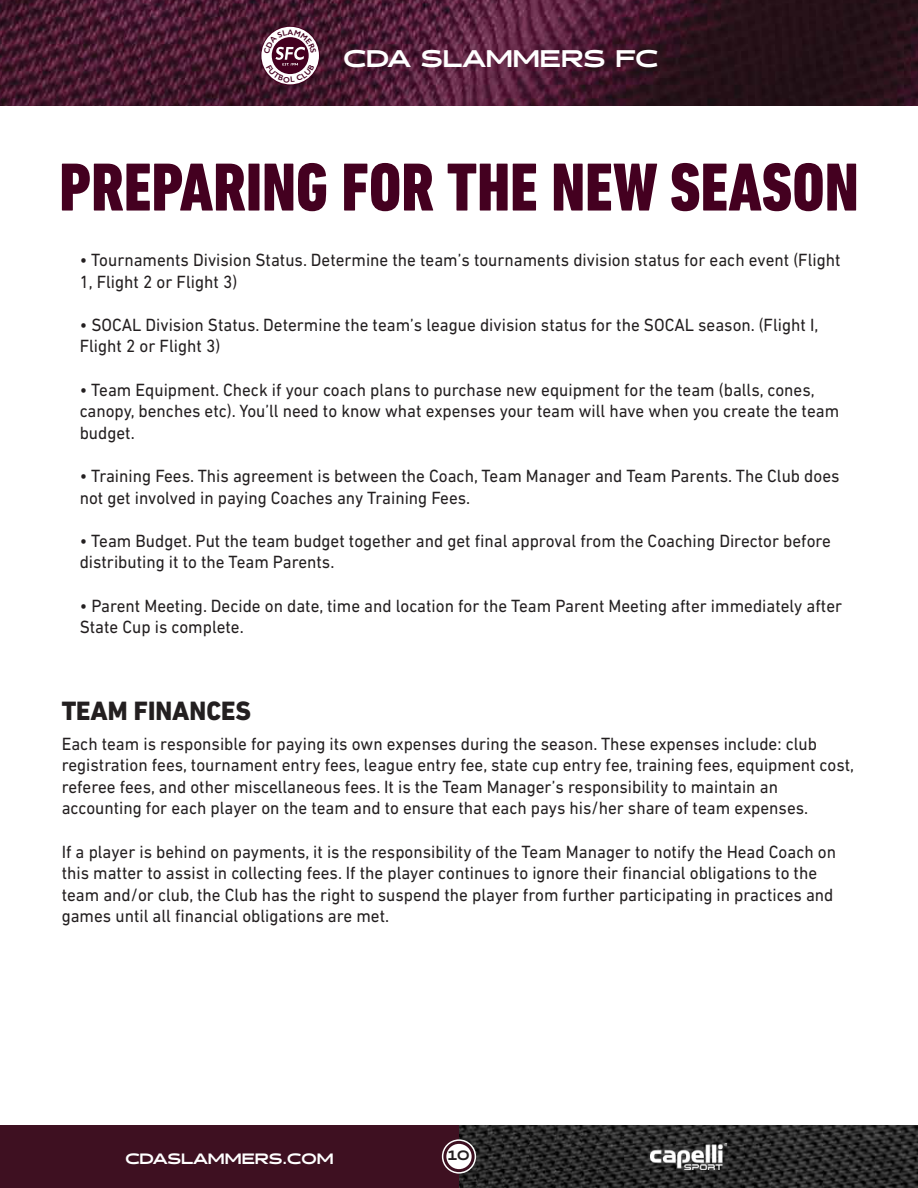
<style>
.page{position:relative;width:918px;height:1188px;background:#fff}
.page>*{position:absolute;margin:0;border:0;box-sizing:border-box;transform-origin:0 0}
.t1{font:800 condensed 69px "DIN Next LT Pro";color:#440020}
.t2{font:800 27px "DIN Next LT Pro";color:#231f20;scale:.95 1}
.t3{font:900 24px "Halogen";color:#fff}
.t4{font:18px/21.6px "DIN Next LT Pro";color:#231f20;scale:.95 1}
.t5{font:900 15px "Halogen";color:#fff}
.t6{font:900 13.5px "Halogen";color:#231f20}
</style>
<div class="page">
<img style="left:0;top:0;width:918px;height:106px">
<div style="left:0;top:1125px;width:459px;height:63px;background:#3e1021"></div>
<img style="left:459px;top:1125px;width:459px;height:63px">
<svg style="left:442px;top:1139px;width:34px;height:35px"></svg>
<img style="left:650px;top:1144px;width:77px;height:25px">
<svg style="left:261px;top:27px;width:58px;height:57px"></svg>
<h3 class="t3" style="left:343px;top:43px;width:316px">CDA SLAMMERS FC</h3>
<h1 class="t1" style="left:59px;top:148px;width:801px">PREPARING FOR THE NEW SEASON</h1>
<p class="t4" style="left:80px;top:249px;width:803px">• Tournaments Division Status. Determine the team’s tournaments division status for each event (Flight<br>1, Flight 2 or Flight 3)</p>
<p class="t4" style="left:80px;top:314px;width:779px">• SOCAL Division Status. Determine the team’s league division status for the SOCAL season. (Flight I,<br>Flight 2 or Flight 3)</p>
<p class="t4" style="left:80px;top:378px;width:801px">• Team Equipment. Check if your coach plans to purchase new equipment for the team (balls, cones, canopy, benches etc). You’ll need to know what expenses your team will have when you create the team budget.</p>
<p class="t4" style="left:80px;top:465px;width:801px">• Training Fees. This agreement is between the Coach, Team Manager and Team Parents. The Club does not get involved in paying Coaches any Training Fees.</p>
<p class="t4" style="left:80px;top:530px;width:792px">• Team Budget. Put the team budget together and get final approval from the Coaching Director before distributing it to the Team Parents.</p>
<p class="t4" style="left:80px;top:594px;width:804px">• Parent Meeting. Decide on date, time and location for the Team Parent Meeting after immediately after<br>State Cup is complete.</p>
<h2 class="t2" style="left:62px;top:694px;width:201px">TEAM FINANCES</h2>
<p class="t4" style="left:62px;top:732px;width:836px">Each team is responsible for paying its own expenses during the season. These expenses include: club registration fees, tournament entry fees, league entry fee, state cup entry fee, training fees, equipment cost, referee fees, and other miscellaneous fees. It is the Team Manager’s responsibility to maintain an accounting for each player on the team and to ensure that each pays his/her share of team expenses.</p>
<p class="t4" style="left:62px;top:840px;width:817px">If a player is behind on payments, it is the responsibility of the Team Manager to notify the Head Coach on this matter to assist in collecting fees. If the player continues to ignore their financial obligations to the team and/or club, the Club has the right to suspend the player from further participating in practices and games until all financial obligations are met.</p>
<p class="t5" style="left:125px;top:1149px;width:210px">CDASLAMMERS.COM</p>
<p class="t6" style="left:448px;top:1147px;width:23px">10</p>
</div>
